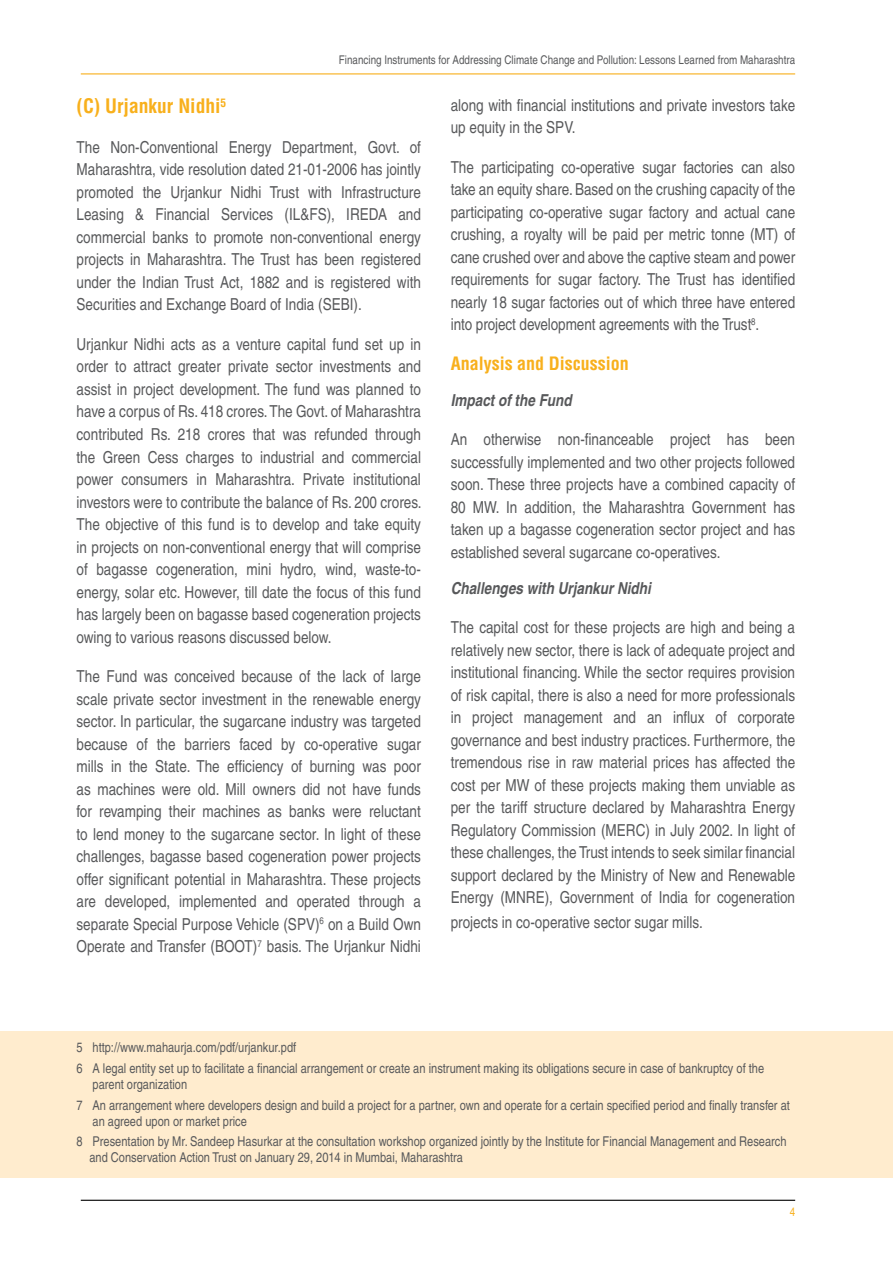
<style>
.page{position:relative;width:893px;height:1263px;background:#fff}
.page>*{position:absolute;margin:0;border:0;box-sizing:border-box;transform-origin:0 0}
.t1{font:700 condensed 19.5px "Helvetica";color:#f8b01c}
.t2{font:700 condensed 18px "Helvetica";color:#f8b01c}
.t3{font:condensed 16.5px/22.5px "Helvetica";color:#58595b;text-align:justify}
.t4{font:italic 700 condensed 16.5px "Helvetica";color:#58595b}
.t5{font:condensed 13.5px/20.4px "Helvetica";color:#58595b}
.t6{font:condensed 12px "Helvetica";color:#58595b}
.t7{font:condensed 12px "Helvetica";color:#f8b01c}
</style>
<div class="page">
<hr style="left:81px;top:1200px;width:714px;height:1px;background:#000">
<hr style="left:81px;top:73px;width:714px;height:1px;background:#f8b01c">
<div style="left:0;top:1031px;width:893px;height:147px;background:#ffecce"></div>
<p class="t6" style="left:339px;top:52px;width:458px">Financing Instruments for Addressing Climate Change and Pollution: Lessons Learned from Maharashtra</p>
<p class="t1" style="left:77px;top:94px;width:151px">(C) Urjankur Nidhi<sup>5</sup></p>
<p class="t3" style="left:77px;top:136px;width:346px">The Non-Conventional Energy Department, Govt. of Maharashtra, vide resolution dated 21-01-2006 has jointly promoted the Urjankur Nidhi Trust with Infrastructure Leasing &amp; Financial Services (IL&amp;FS), IREDA and commercial banks to promote non-conventional energy projects in Maharashtra. The Trust has been registered under the Indian Trust Act, 1882 and is registered with Securities and Exchange Board of India (SEBI).</p>
<p class="t3" style="left:77px;top:333px;width:347px">Urjankur Nidhi acts as a venture capital fund set up in order to attract greater private sector investments and assist in project development. The fund was planned to have a corpus of Rs. 418 crores. The Govt. of Maharashtra contributed Rs. 218 crores that was refunded through the Green Cess charges to industrial and commercial power consumers in Maharashtra. Private institutional investors were to contribute the balance of Rs. 200 crores.<br>The objective of this fund is to develop and take equity in projects on non-conventional energy that will comprise of bagasse cogeneration, mini hydro, wind, waste-to&shy;energy, solar etc. However, till date the focus of this fund has largely been on bagasse based cogeneration projects owing to various reasons discussed below.</p>
<p class="t3" style="left:77px;top:665px;width:346px">The Fund was conceived because of the lack of large scale private sector investment in the renewable energy sector. In particular, the sugarcane industry was targeted because of the barriers faced by co-operative sugar mills in the State. The efficiency of burning was poor as machines were old. Mill owners did not have funds for revamping their machines as banks were reluctant to lend money to the sugarcane sector. In light of these challenges, bagasse based cogeneration power projects offer significant potential in Maharashtra. These projects are developed, implemented and operated through a separate Special Purpose Vehicle (SPV)<sup>6</sup> on a Build Own Operate and Transfer (BOOT)<sup>7</sup> basis. The Urjankur Nidhi</p>
<p class="t3" style="left:451px;top:94px;width:346px">along with financial institutions and private investors take up equity in the SPV.</p>
<p class="t3" style="left:451px;top:156px;width:346px">The participating co-operative sugar factories can also take an equity share. Based on the crushing capacity of the participating co-operative sugar factory and actual cane crushing, a royalty will be paid per metric tonne (MT) of cane crushed over and above the captive steam and power requirements for sugar factory. The Trust has identified nearly 18 sugar factories out of which three have entered into project development agreements with the Trust<sup>8</sup>.</p>
<p class="t2" style="left:451px;top:352px;width:179px">Analysis and Discussion</p>
<p class="t4" style="left:451px;top:390px;width:123px">Impact of the Fund</p>
<p class="t3" style="left:451px;top:428px;width:346px">An otherwise non-financeable project has been successfully implemented and two other projects followed soon. These three projects have a combined capacity of 80 MW. In addition, the Maharashtra Government has taken up a bagasse cogeneration sector project and has established several sugarcane co-operatives.</p>
<p class="t4" style="left:451px;top:578px;width:202px">Challenges with Urjankur Nidhi</p>
<p class="t3" style="left:451px;top:616px;width:346px">The capital cost for these projects are high and being a relatively new sector, there is lack of adequate project and institutional financing. While the sector requires provision of risk capital, there is also a need for more professionals in project management and an influx of corporate governance and best industry practices. Furthermore, the tremendous rise in raw material prices has affected the cost per MW of these projects making them unviable as per the tariff structure declared by Maharashtra Energy Regulatory Commission (MERC) in July 2002. In light of these challenges, the Trust intends to seek similar financial support declared by the Ministry of New and Renewable Energy (MNRE), Government of India for cogeneration</p>
<p class="t3" style="left:451px;top:911px;width:254px">projects in co-operative sector sugar mills.</p>
<p class="t5" style="left:77px;top:1037px;width:689px">5 http://www.mahaurja.com/pdf/urjankur.pdf<br>6 A legal entity set up to facilitate a financial arrangement or create an instrument making its obligations secure in case of bankruptcy of the</p>
<p class="t5" style="left:77px;top:1074px;width:715px;text-indent:16px">parent organization<br>7 An arrangement where developers design and build a project for a partner, own and operate for a certain specified period and finally transfer at</p>
<p class="t5" style="left:77px;top:1111px;width:712px;text-indent:16px">an agreed upon or market price<br>8 Presentation by Mr. Sandeep Hasurkar at the consultation workshop organized jointly by the Institute for Financial Management and Research</p>
<p class="t5" style="left:89px;top:1147px;width:375px">and Conservation Action Trust on January 29, 2014 in Mumbai, Maharashtra</p>
<p class="t7" style="left:790px;top:1205px;width:7px">4</p>
</div>
